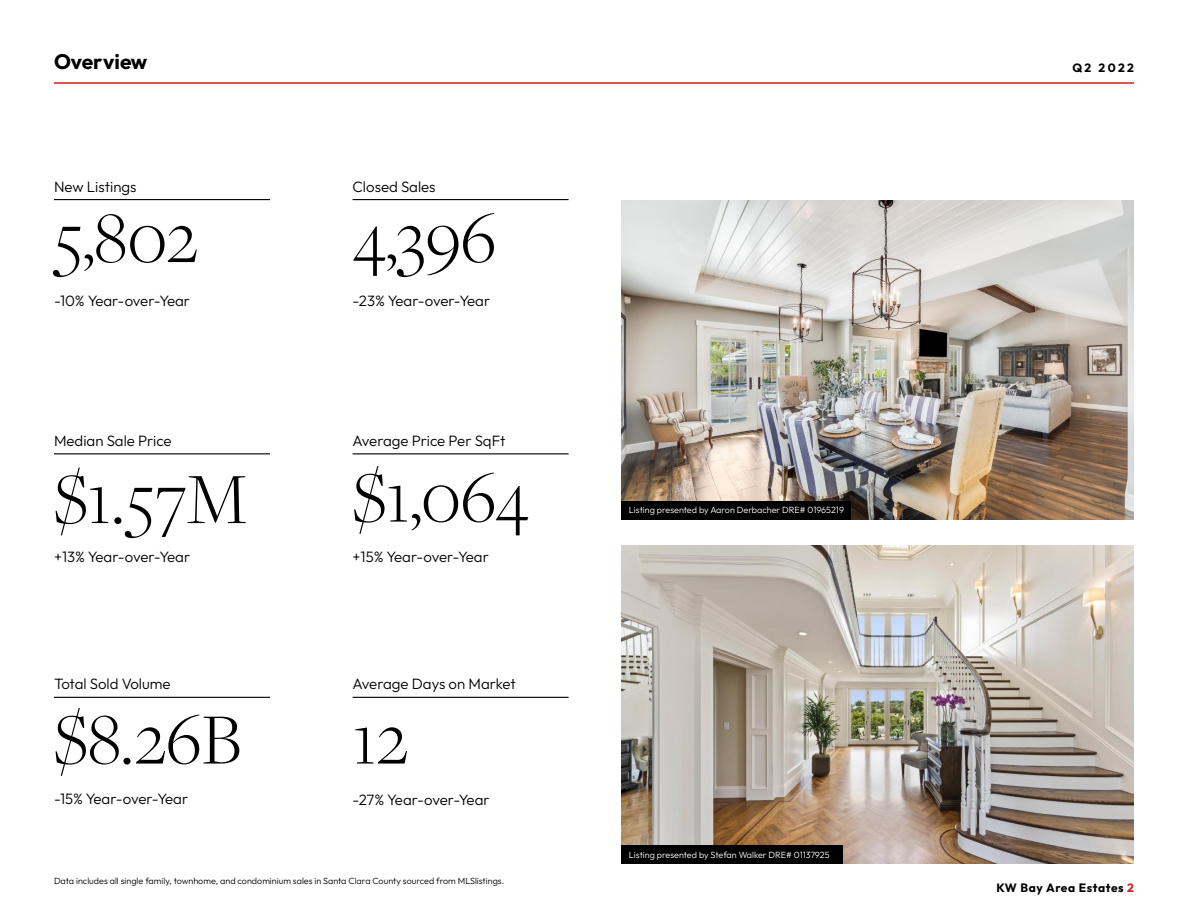
<style>
.page{position:relative;width:1188px;height:918px;background:#fff}
.page>*{position:absolute;margin:0;border:0;box-sizing:border-box;transform-origin:0 0}
.t1{font:300 75px "Freight Disp Pro";color:#000}
.t2{font:700 21px "Outfit";color:#000}
.t3{font:300 15px "Outfit";color:#000}
.t4{font:700 12px "Outfit";letter-spacing:.05em;color:#000}
.t5{font:300 9px "Outfit";color:#000}
.t6{font:300 9px "Outfit";color:#fff}
.s1{color:#ce2427}
</style>
<div class="page">
<hr style="left:54px;top:82px;width:1080px;height:2px;background:#cf2017">
<hr style="left:54px;top:199px;width:216px;height:1px;background:#000">
<hr style="left:353px;top:697px;width:216px;height:1px;background:#000">
<hr style="left:353px;top:453px;width:216px;height:1px;background:#000">
<hr style="left:54px;top:453px;width:216px;height:1px;background:#000">
<hr style="left:54px;top:697px;width:216px;height:1px;background:#000">
<hr style="left:353px;top:199px;width:216px;height:1px;background:#000">
<img style="left:621px;top:201px;width:513px;height:318px">
<img style="left:621px;top:545px;width:513px;height:319px">
<div style="left:621px;top:501px;width:229px;height:18px;background:#000"></div>
<div style="left:621px;top:845px;width:221px;height:19px;background:#000"></div>
<h2 class="t2" style="left:54px;top:50px;width:95px">Overview</h2>
<p class="t4" style="left:1072px;top:61px;width:63px">Q2 2022</p>
<p class="t3" style="left:54px;top:178px;width:84px">New Listings</p>
<p class="t3" style="left:353px;top:178px;width:85px">Closed Sales</p>
<h1 class="t1" style="left:54px;top:190px;width:145px">5,802</h1>
<h1 class="t1" style="left:353px;top:190px;width:145px">4,396</h1>
<p class="t3" style="left:54px;top:292px;width:138px">-10% Year-over-Year</p>
<p class="t3" style="left:353px;top:292px;width:139px">-23% Year-over-Year</p>
<p class="t3" style="left:54px;top:432px;width:119px">Median Sale Price</p>
<p class="t3" style="left:353px;top:432px;width:155px">Average Price Per SqFt</p>
<h1 class="t1" style="left:54px;top:451px;width:195px">$1.57M</h1>
<h1 class="t1" style="left:353px;top:449px;width:178px">$1,064</h1>
<p class="t3" style="left:54px;top:548px;width:138px">+13% Year-over-Year</p>
<p class="t3" style="left:353px;top:548px;width:138px">+15% Year-over-Year</p>
<p class="t3" style="left:54px;top:676px;width:118px">Total Sold Volume</p>
<p class="t3" style="left:353px;top:676px;width:165px">Average Days on Market</p>
<h1 class="t1" style="left:54px;top:691px;width:190px">$8.26B</h1>
<h1 class="t1" style="left:353px;top:691px;width:57px">12</h1>
<p class="t3" style="left:54px;top:790px;width:136px">-15% Year-over-Year</p>
<p class="t3" style="left:353px;top:792px;width:139px">-27% Year-over-Year</p>
<p class="t5" style="left:54px;top:876px;width:452px">Data includes all single family, townhome, and condominium sales in Santa Clara County sourced from MLSlistings.</p>
<p class="t6" style="left:629px;top:505px;width:217px">Listing presented by Aaron Derbacher DRE# 01965219</p>
<p class="t6" style="left:629px;top:850px;width:202px">Listing presented by Stefan Walker DRE# 01137925</p>
<p class="t4" style="left:996px;top:881px;width:139px">KW Bay Area Estates <span class="s1">2</span></p>
</div>
